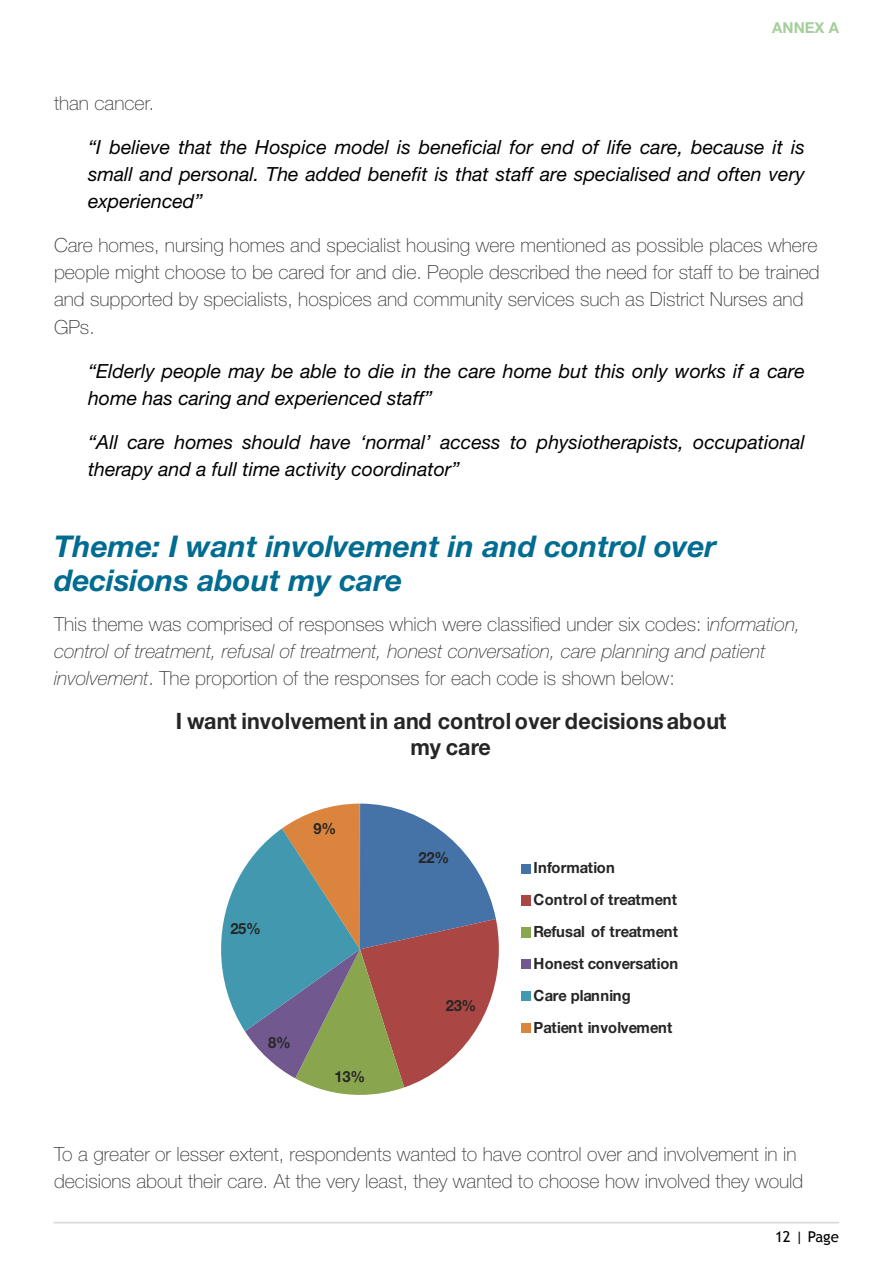
<style>
.page{position:relative;width:893px;height:1263px;background:#fff}
.page>*{position:absolute;margin:0;border:0;box-sizing:border-box;transform-origin:0 0}
.Header_2{font:italic 700 30px/34.5px "Helvetica Neue LT Std";color:#006c91}
.t1{font:700 22.65px/26.1px "Helvetica Neue LT Std";letter-spacing:.005em;color:#262626;text-align:center;scale:.95 1}
.t2{font:100 19.5px/27px "Helvetica Neue LT Std";color:#383839}
.Italics_-_quote{font:italic 19.5px/27px "Helvetica Neue LT Std";color:#000}
.t3{font:700 15.45px/32px "Helvetica Neue LT Std";letter-spacing:.005em;color:#262626;scale:.95 1}
.t4{font:15px "Trebuchet MS";color:#000}
.t5{font:700 15px "Helvetica Neue LT Std";color:#a4ce9a}
.s1{font-style:italic}
</style>
<div class="page">
<svg style="left:54px;top:1222px;width:785px;height:1px"></svg>
<svg style="left:221px;top:803px;width:310px;height:292px"></svg>
<p class="t5" style="left:772px;top:18px;width:68px">ANNEX A</p>
<p class="t2" style="left:54px;top:90px;width:102px">than cancer.</p>
<p class="Italics_-_quote" style="left:88px;top:134px;width:718px;text-align:justify">“I believe that the Hospice model is beneficial for end of life care, because it is small and personal. The added benefit is that staff are specialised and often very experienced”</p>
<p class="t2" style="left:54px;top:232px;width:767px">Care homes, nursing homes and specialist housing were mentioned as possible places where people might choose to be cared for and die. People described the need for staff to be trained and supported by specialists, hospices and community services such as District Nurses and GPs.</p>
<p class="Italics_-_quote" style="left:88px;top:357px;width:718px">“Elderly people may be able to die in the care home but this only works if a care home has caring and experienced staff”</p>
<p class="Italics_-_quote" style="left:88px;top:428px;width:718px">“All care homes should have ‘normal’ access to physiotherapists, occupational therapy and a full time activity coordinator”</p>
<h2 class="Header_2" style="left:54px;top:528px;width:664px">Theme: I want involvement in and control over decisions about my care</h2>
<p class="t2" style="left:54px;top:611px;width:748px">This theme was comprised of responses which were classified under six codes: i<span class="s1">nformation, control of treatment, refusal of treatment, honest conversation, care planning and patient involvement</span>. The proportion of the responses for each code is shown below:</p>
<p class="t1" style="left:176px;top:707px;width:581px">I want involvement in and control over decisions about my care</p>
<p class="t3" style="left:230px;top:912px;width:34px">25%</p>
<p class="t3" style="left:313px;top:812px;width:25px">9%</p>
<p class="t3" style="left:268px;top:1026px;width:25px">8%</p>
<p class="t3" style="left:335px;top:1060px;width:34px">13%</p>
<p class="t3" style="left:419px;top:841px;width:34px">22%</p>
<p class="t3" style="left:446px;top:990px;width:34px">23%</p>
<p class="t3" style="left:533px;top:851px;width:154px">Information<br>Control of treatment<br>Refusal of treatment<br>Honest conversation<br>Care planning<br>Patient involvement</p>
<p class="t2" style="left:54px;top:1141px;width:751px">To a greater or lesser extent, respondents wanted to have control over and involvement in in decisions about their care. At the very least, they wanted to choose how involved they would</p>
<p class="t4" style="left:775px;top:1228px;width:65px">12 | Page</p>
</div>
